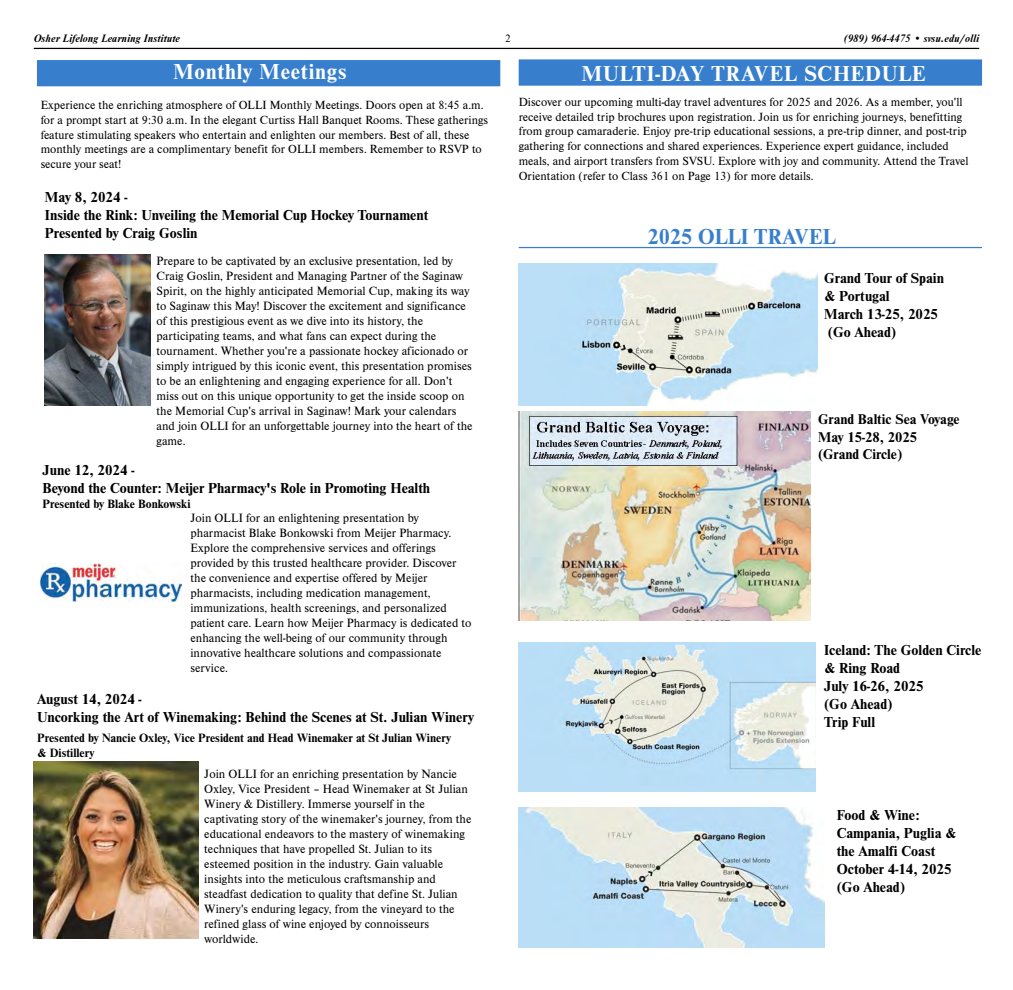
<style>
.page{position:relative;width:1013px;height:990px;background:#fff}
.page>*{position:absolute;margin:0;border:0;box-sizing:border-box;transform-origin:0 0}
.t1{font:700 22.5px "Nimbus Rom D";letter-spacing:.035em;color:#fff}
.t2{font:700 22.5px "Nimbus Rom D";color:#377fcc}
.t3{font:700 15px/18px "Nimbus Rom D";color:#000}
.t4{font:700 14.62px/17.6px "Nimbus Rom D";color:#000}
.t5{font:12.5px/15px "Nimbus Rom D";color:#000}
.t6{font:700 12.5px/15px "Nimbus Rom D";color:#000}
.t7{font:12.25px/14.8px "Nimbus Rom D";color:#000}
.t8{font:italic 700 11.25px "Nimbus Rom D";color:#000}
.t9{font:11.25px "Nimbus Rom D";color:#000}
</style>
<div class="page">
<hr style="left:34px;top:48px;width:945px;height:1px;background:#000">
<div style="left:518px;top:59px;width:464px;height:27px;background:#377fcc"></div>
<hr style="left:518px;top:247px;width:464px;height:1px;background:#377fcc">
<img style="left:518px;top:263px;width:299px;height:142px">
<img style="left:518px;top:412px;width:292px;height:209px">
<img style="left:518px;top:642px;width:297px;height:150px">
<img style="left:518px;top:808px;width:306px;height:139px">
<div style="left:37px;top:60px;width:463px;height:26px;background:#377fcc"></div>
<img style="left:34px;top:761px;width:165px;height:178px">
<img style="left:44px;top:254px;width:106px;height:151px">
<img style="left:41px;top:563px;width:140px;height:38px">
<p class="t8" style="left:34px;top:31px;width:148px">Osher Lifelong Learning Institute</p>
<p class="t9" style="left:505px;top:30px;width:7px">2</p>
<p class="t8" style="left:844px;top:31px;width:137px">(989) 964-4475 • svsu.edu/olli</p>
<h1 class="t1" style="left:582px;top:58px;width:345px">MULTI-DAY TRAVEL SCHEDULE</h1>
<h1 class="t1" style="left:173px;top:56px;width:175px">Monthly Meetings</h1>
<p class="t7" style="left:41px;top:97px;width:449px">Experience the enriching atmosphere of OLLI Monthly Meetings. Doors open at 8:45 a.m. for a prompt start at 9:30 a.m. In the elegant Curtiss Hall Banquet Rooms. These gatherings feature stimulating speakers who entertain and enlighten our members. Best of all, these monthly meetings are a complimentary benefit for OLLI members. Remember to RSVP to secure your seat!</p>
<p class="t3" style="left:45px;top:188px;width:385px">May 8, 2024 -<br>Inside the Rink: Unveiling the Memorial Cup Hockey Tournament<br>Presented by Craig Goslin</p>
<p class="t5" style="left:156px;top:253px;width:317px">Prepare to be captivated by an exclusive presentation, led by Craig Goslin, President and Managing Partner of the Saginaw Spirit, on the highly anticipated Memorial Cup, making its way to Saginaw this May! Discover the excitement and significance of this prestigious event as we dive into its history, the participating teams, and what fans can expect during the tournament. Whether you're a passionate hockey aficionado or simply intrigued by this iconic event, this presentation promises to be an enlightening and engaging experience for all. Don't miss out on this unique opportunity to get the inside scoop on the Memorial Cup's arrival in Saginaw! Mark your calendars and join OLLI for an unforgettable journey into the heart of the game.</p>
<p class="t3" style="left:43px;top:460px;width:389px">June 12, 2024 -<br>Beyond the Counter: Meijer Pharmacy's Role in Promoting Health</p>
<p class="t6" style="left:43px;top:496px;width:150px">Presented by Blake Bonkowski</p>
<p class="t5" style="left:190px;top:510px;width:282px">Join OLLI for an enlightening presentation by pharmacist Blake Bonkowski from Meijer Pharmacy.<br>Explore the comprehensive services and offerings provided by this trusted healthcare provider. Discover the convenience and expertise offered by Meijer pharmacists, including medication management, immunizations, health screenings, and personalized patient care. Learn how Meijer Pharmacy is dedicated to enhancing the well-being of our community through innovative healthcare solutions and compassionate service.</p>
<p class="t3" style="left:37px;top:689px;width:438px">August 14, 2024 -<br>Uncorking the Art of Winemaking: Behind the Scenes at St. Julian Winery</p>
<p class="t6" style="left:37px;top:730px;width:415px">Presented by Nancie Oxley, Vice President and Head Winemaker at St Julian Winery &amp; Distillery</p>
<p class="t5" style="left:204px;top:766px;width:269px">Join OLLI for an enriching presentation by Nancie Oxley, Vice President – Head Winemaker at St Julian Winery &amp; Distillery. Immerse yourself in the captivating story of the winemaker's journey, from the educational endeavors to the mastery of winemaking techniques that have propelled St. Julian to its esteemed position in the industry. Gain valuable insights into the meticulous craftsmanship and steadfast dedication to quality that define St. Julian Winery's enduring legacy, from the vineyard to the refined glass of wine enjoyed by connoisseurs worldwide.</p>
<p class="t7" style="left:518px;top:94px;width:451px">Discover our upcoming multi-day travel adventures for 2025 and 2026. As a member, you'll receive detailed trip brochures upon registration. Join us for enriching journeys, benefitting from group camaraderie. Enjoy pre-trip educational sessions, a pre-trip dinner, and post-trip gathering for connections and shared experiences. Experience expert guidance, included meals, and airport transfers from SVSU. Explore with joy and community. Attend the Travel Orientation (refer to Class 361 on Page 13) for more details.</p>
<h1 class="t2" style="left:647px;top:222px;width:190px">2025 OLLI TRAVEL</h1>
<p class="t3" style="left:824px;top:268px;width:121px">Grand Tour of Spain &amp; Portugal<br>March 13-25, 2025 (Go Ahead)</p>
<p class="t4" style="left:818px;top:410px;width:143px">Grand Baltic Sea Voyage<br>May 15-28, 2025 (Grand Circle)</p>
<p class="t3" style="left:824px;top:640px;width:159px">Iceland: The Golden Circle &amp; Ring Road<br>July 16-26, 2025<br>(Go Ahead)<br>Trip Full</p>
<p class="t3" style="left:836px;top:806px;width:121px">Food &amp; Wine:<br>Campania, Puglia &amp; the Amalfi Coast<br>October 4-14, 2025 (Go Ahead)</p>
</div>
